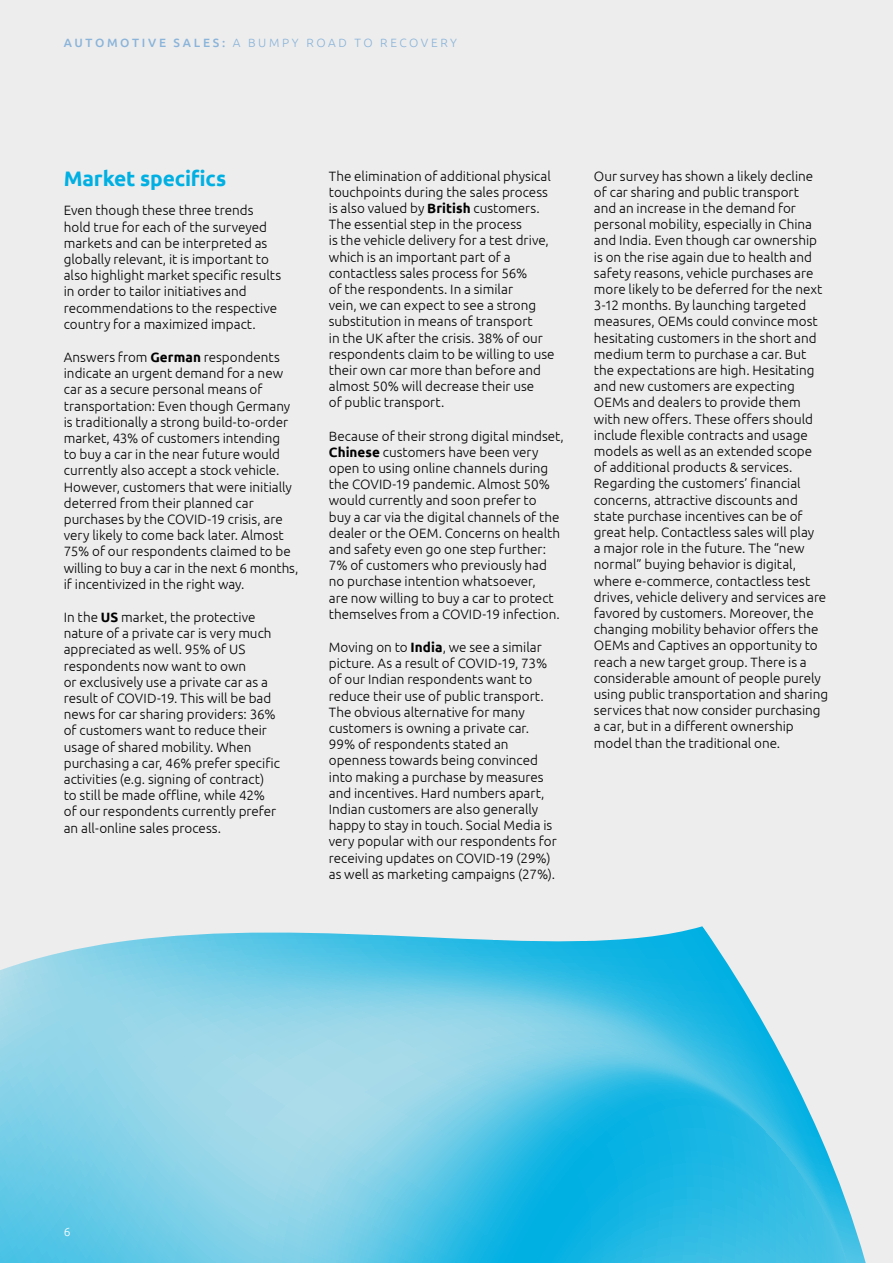
<style>
.page{position:relative;width:893px;height:1263px;background:#ededed}
.page>*{position:absolute;margin:0;border:0;box-sizing:border-box;transform-origin:0 0}
.t1{font:700 21px "Ubuntu";letter-spacing:-.01em;color:#00b0e3}
.t2{font:300 13.5px/16.2px "Ubuntu";color:#000}
.t3{font:300 12px "Ubuntu";letter-spacing:.22em;color:#8ab4da}
.t4{font:300 12px "Ubuntu";color:#fff}
.s1{font-weight:500}
.s2{font-weight:700}
</style>
<div class="page">
<svg style="left:0;top:926px;width:866px;height:337px;background:#70cce7"></svg>
<p class="t3" style="left:64px;top:35px;width:395px"><span class="s1">AUTOMOTIVE SALES:</span> A BUMPY ROAD TO RECOVERY</p>
<h1 class="t1" style="left:64px;top:166px;width:164px">Market specifics</h1>
<p class="t2" style="left:64px;top:202px;width:219px">Even though these three trends hold true for each of the surveyed markets and can be interpreted as globally relevant, it is important to also highlight market specific results in order to tailor initiatives and recommendations to the respective country for a maximized impact.</p>
<p class="t2" style="left:64px;top:349px;width:236px">Answers from <span class="s2">German</span> respondents indicate an urgent demand for a new car as a secure personal means of transportation: Even though Germany is traditionally a strong build-to-order market, 43% of customers intending<br>to buy a car in the near future would currently also accept a stock vehicle.<br>However, customers that were initially deterred from their planned car purchases by the COVID-19 crisis, are very likely to come back later. Almost 75% of our respondents claimed to be willing to buy a car in the next 6 months, if incentivized in the right way.</p>
<p class="t2" style="left:64px;top:609px;width:218px">In the <span class="s2">US</span> market, the protective nature of a private car is very much appreciated as well. 95% of US respondents now want to own<br>or exclusively use a private car as a result of COVID-19. This will be bad news for car sharing providers: 36% of customers want to reduce their usage of shared mobility. When purchasing a car, 46% prefer specific activities (e.g. signing of contract) to still be made offline, while 42% of our respondents currently prefer an all-online sales process.</p>
<p class="t2" style="left:329px;top:167px;width:227px">The elimination of additional physical touchpoints during the sales process is also valued by <span class="s2">British</span> customers.<br>The essential step in the process<br>is the vehicle delivery for a test drive, which is an important part of a contactless sales process for 56%<br>of the respondents. In a similar<br>vein, we can expect to see a strong substitution in means of transport<br>in the UK after the crisis. 38% of our respondents claim to be willing to use their own car more than before and almost 50% will decrease their use<br>of public transport.</p>
<p class="t2" style="left:329px;top:427px;width:237px">Because of their strong digital mindset, <span class="s2">Chinese</span> customers have been very open to using online channels during the COVID-19 pandemic. Almost 50% would currently and soon prefer to<br>buy a car via the digital channels of the dealer or the OEM. Concerns on health and safety even go one step further:<br>7% of customers who previously had no purchase intention whatsoever,<br>are now willing to buy a car to protect themselves from a COVID-19 infection.</p>
<p class="t2" style="left:329px;top:639px;width:229px">Moving on to <span class="s2">India</span>, we see a similar picture. As a result of COVID-19, 73% of our Indian respondents want to reduce their use of public transport.<br>The obvious alternative for many customers is owning a private car.<br>99% of respondents stated an openness towards being convinced into making a purchase by measures and incentives. Hard numbers apart, Indian customers are also generally happy to stay in touch. Social Media is very popular with our respondents for receiving updates on COVID-19 (29%) as well as marketing campaigns (27%).</p>
<p class="t2" style="left:594px;top:167px;width:236px">Our survey has shown a likely decline of car sharing and public transport<br>and an increase in the demand for personal mobility, especially in China and India. Even though car ownership is on the rise again due to health and safety reasons, vehicle purchases are more likely to be deferred for the next 3-12 months. By launching targeted measures, OEMs could convince most hesitating customers in the short and medium term to purchase a car. But the expectations are high. Hesitating and new customers are expecting OEMs and dealers to provide them with new offers. These offers should include flexible contracts and usage models as well as an extended scope of additional products &amp; services.<br>Regarding the customers’ financial concerns, attractive discounts and state purchase incentives can be of great help. Contactless sales will play<br>a major role in the future. The “new normal” buying behavior is digital, where e-commerce, contactless test drives, vehicle delivery and services are favored by customers. Moreover, the changing mobility behavior offers the OEMs and Captives an opportunity to reach a new target group. There is a considerable amount of people purely using public transportation and sharing services that now consider purchasing a car, but in a different ownership model than the traditional one.</p>
<p class="t4" style="left:64px;top:1224px;width:8px">6</p>
</div>
